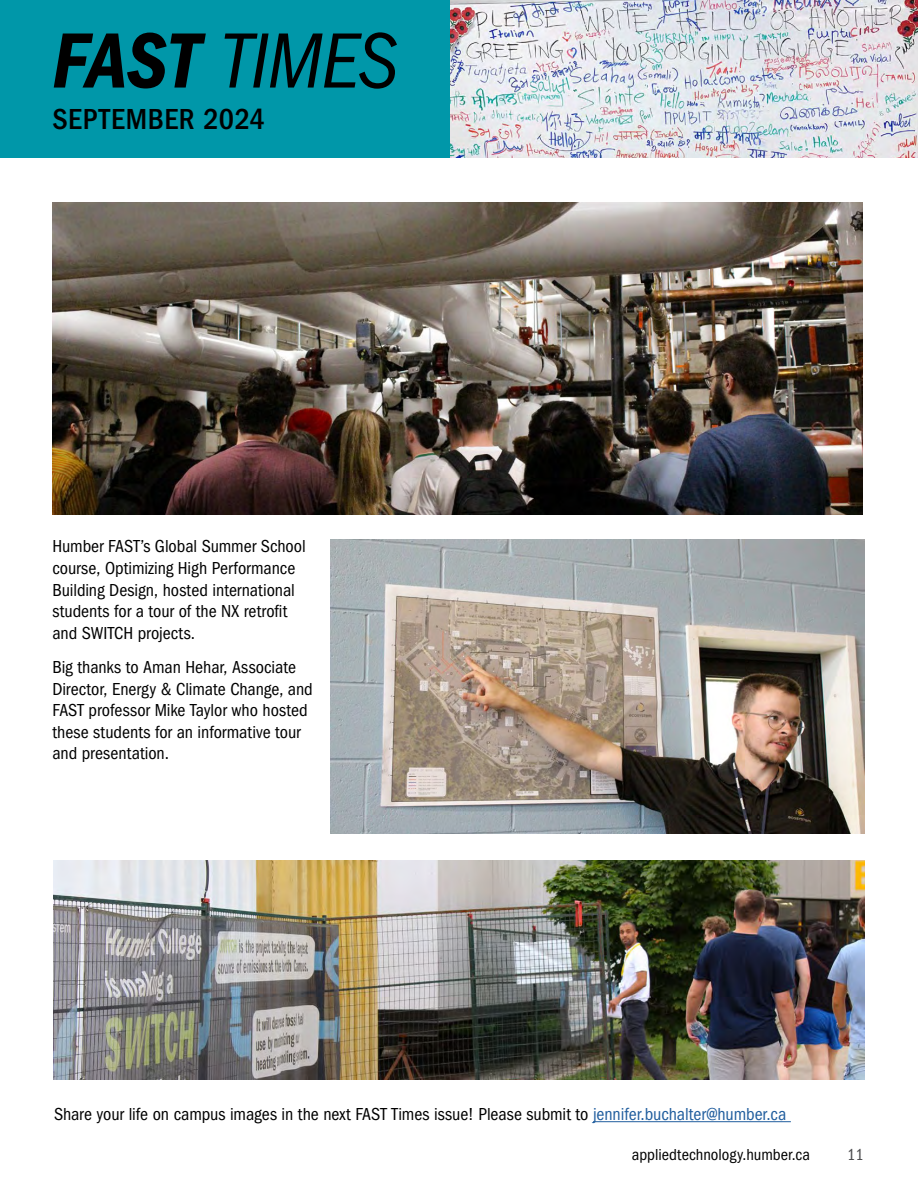
<style>
.page{position:relative;width:918px;height:1188px;background:#fff}
.page>*{position:absolute;margin:0;border:0;box-sizing:border-box;transform-origin:0 0}
.t1{font:italic condensed 81px "ITC Franklin Gothic Std";letter-spacing:-.015em;color:#000}
.t2{font:500 condensed 30px "ITC Franklin Gothic Std";letter-spacing:.02em;color:#000}
.Body_copy_-_p{font:condensed 18px/21.6px "ITC Franklin Gothic Std";color:#000}
.t3{font:condensed 16.5px "ITC Franklin Gothic Std";color:#000}
.t4{font:condensed 16.5px "ITC Franklin Gothic Std";color:#4d4d4f}
.s1{font-family:"ITC Franklin Gothic Std Dm Cd It";font-style:normal;font-stretch:normal}
.s2{color:#215e9e}
</style>
<div class="page">
<div style="left:0;top:0;width:450px;height:158px;background:#0097a9"></div>
<img style="left:450px;top:0;width:468px;height:158px">
<img style="left:52px;top:202px;width:811px;height:312px">
<img style="left:330px;top:540px;width:534px;height:294px">
<img style="left:54px;top:860px;width:810px;height:220px">
<hr style="left:593px;top:1121px;width:198px;height:1px;background:#215e9e">
<h1 class="t1" style="left:52px;top:15px;width:348px"><span class="s1">FAST</span> TIMES</h1>
<h2 class="t2" style="left:52px;top:102px;width:214px">SEPTEMBER 2024</h2>
<p class="Body_copy_-_p" style="left:52px;top:536px;width:255px">Humber FAST’s Global Summer School course, Optimizing High Performance Building Design, hosted international students for a tour of the NX retrofit and SWITCH projects.</p>
<p class="Body_copy_-_p" style="left:52px;top:656px;width:262px">Big thanks to Aman Hehar, Associate Director, Energy &amp; Climate Change, and FAST professor Mike Taylor who hosted these students for an informative tour and presentation.</p>
<p class="Body_copy_-_p" style="left:54px;top:1103px;width:734px">Share your life on campus images in the next FAST Times issue! Please submit to <span class="s2">jennifer.buchalter@humber.ca</span></p>
<p class="t3" style="left:632px;top:1146px;width:180px">appliedtechnology.humber.ca</p>
<p class="t4" style="left:847px;top:1146px;width:18px">11</p>
</div>
